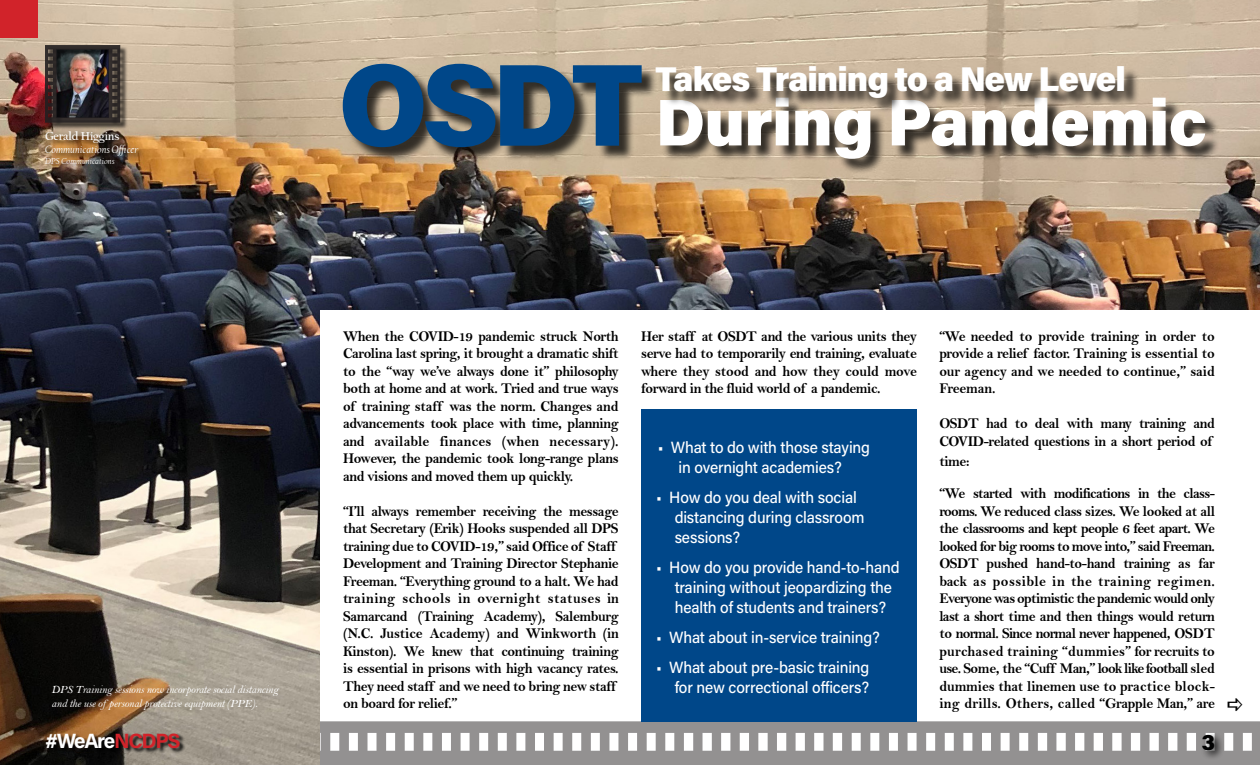
<style>
.page{position:relative;width:1260px;height:765px;background:#fff}
.page>*{position:absolute;margin:0;border:0;box-sizing:border-box;transform-origin:0 0}
.t1{font:116.88px "Acumin Variable Concept";color:#004789}
.t2{font:66px "Acumin Variable Concept";letter-spacing:.075em;color:#fff}
.t3{font:34.38px "Acumin Variable Concept";letter-spacing:.06em;color:#fff}
.t4{font:22.5px "Acumin Variable Concept";color:#000}
.t5{font:20.62px "Acumin Variable Concept";letter-spacing:-.025em;color:#fff}
.t6{font:16.25px "Acumin Variable Concept";letter-spacing:.015em;color:#fff;scale:.95 1}
.t7{font:15px/17.5px "Bell MT Bold";letter-spacing:-.03em;color:#000;text-align:justify;scale:.95 1}
.t8{font:700 12px "Californian FB";letter-spacing:-.02em;color:#fff}
.t9{font:11.25px "Bell MT Italic";letter-spacing:-.02em;color:#fff}
.t10{font:italic 11px "Californian FB";color:#fff}
.t11{font:italic 9px "Californian FB";color:#fff}
.s1{color:#d1232a}
</style>
<div class="page">
<img style="left:0;top:0;width:1260px;height:765px">
<div style="left:321px;top:310px;width:939px;height:455px;background:#fff"></div>
<svg style="left:321px;top:721px;width:939px;height:44px;fill:#939191"></svg>
<div style="left:0;top:0;width:38px;height:38px;background:#d1232a"></div>
<div style="left:46px;top:733px;width:139px;height:21px;background:#000;opacity:.9"></div>
<div style="left:1200px;top:732px;width:25px;height:28px;background:#000;opacity:.85"></div>
<div style="left:46px;top:46px;width:82px;height:84px;background:#000;opacity:.75"></div>
<img style="left:45px;top:45px;width:75px;height:77px">
<img style="left:43px;top:129px;width:103px;height:44px">
<div style="left:345px;top:66px;width:312px;height:97px;background:#000;opacity:.75"></div>
<div style="left:662px;top:100px;width:559px;height:74px;background:#000;opacity:.75"></div>
<div style="left:658px;top:68px;width:482px;height:45px;background:#000;opacity:.75"></div>
<div style="left:641px;top:409px;width:276px;height:312px;background:#004789"></div>
<p class="t8" style="left:45px;top:129px;width:76px">Gerald Higgins</p>
<p class="t10" style="left:45px;top:143px;width:95px">Communications Officer</p>
<p class="t11" style="left:45px;top:156px;width:71px">DPS Communications</p>
<p class="t1" style="left:338px;top:25px;width:297px">OSDT</p>
<p class="t3" style="left:656px;top:55px;width:469px">Takes Training to a New Level</p>
<p class="t2" style="left:656px;top:77px;width:546px">During Pandemic</p>
<p class="t7" style="left:641px;top:327px;width:292px">Her staff at OSDT and the various units they serve had to temporarily end training, evaluate where they stood and how they could move forward in the fluid world of a pandemic.</p>
<p class="t7" style="left:343px;top:327px;width:292px">When the COVID-19 pandemic struck North Carolina last spring, it brought a dramatic shift to the “way we’ve always done it” philosophy both at home and at work. Tried and true ways of training staff was the norm. Changes and advancements took place with time, planning and available finances (when necessary).<br>However, the pandemic took long-range plans and visions and moved them up quickly.</p>
<p class="t7" style="left:343px;top:502px;width:292px;text-align:left">“I’ll always remember receiving the message that Secretary (Erik) Hooks suspended all DPS training due to COVID-19,” said Office of Staff Development and Training Director Stephanie Freeman. “Everything ground to a halt. We had training schools in overnight statuses in Samarcand (Training Academy), Salemburg (N.C. Justice Academy) and Winkworth (in Kinston). We knew that continuing training is essential in prisons with high vacancy rates.<br>They need staff and we need to bring new staff on board for relief.”</p>
<p class="t6" style="left:658px;top:436px;width:225px">• What to do with those staying</p>
<p class="t6" style="left:678px;top:456px;width:173px">in overnight academies?</p>
<p class="t6" style="left:656px;top:486px;width:212px">• How do you deal with social</p>
<p class="t6" style="left:675px;top:506px;width:201px">distancing during classroom</p>
<p class="t6" style="left:675px;top:526px;width:70px">sessions?</p>
<p class="t6" style="left:656px;top:556px;width:258px">• How do you provide hand-to-hand</p>
<p class="t6" style="left:675px;top:576px;width:230px">training without jeopardizing the</p>
<p class="t6" style="left:675px;top:596px;width:224px">health of students and trainers?</p>
<p class="t6" style="left:656px;top:626px;width:237px">• What about in-service training?</p>
<p class="t6" style="left:656px;top:656px;width:226px">• What about pre-basic training</p>
<p class="t9" style="left:52px;top:683px;width:228px">DPS Training sessions now incorporate social distancing</p>
<p class="t6" style="left:675px;top:676px;width:206px">for new correctional officers?</p>
<p class="t9" style="left:52px;top:697px;width:207px">and the use of personal protective equipment (PPE).</p>
<p class="t7" style="left:939px;top:327px;width:292px">“We needed to provide training in order to provide a relief factor. Training is essential to our agency and we needed to continue,” said Freeman.</p>
<p class="t7" style="left:939px;top:415px;width:292px">OSDT had to deal with many training and<br>COVID-related questions in a short period of</p>
<p class="t7" style="left:939px;top:452px;width:33px">time:</p>
<p class="t7" style="left:939px;top:485px;width:292px">“We started with modifications in the class&shy;rooms. We reduced class sizes. We looked at all the classrooms and kept people 6 feet apart. We looked for big rooms to move into,” said Freeman.</p>
<p class="t7" style="left:939px;top:555px;width:292px">OSDT pushed hand-to-hand training as far back as possible in the training regimen.<br>Everyone was optimistic the pandemic would only last a short time and then things would return to normal. Since normal never happened, OSDT purchased training “dummies” for recruits to use. Some, the “Cuff Man,” look like football sled dummies that linemen use to practice block&shy;ing drills. Others, called “Grapple Man,” are</p>
<p class="t5" style="left:45px;top:727px;width:136px">#WeAre<span class="s1">NCDPS</span></p>
<p class="t4" style="left:1202px;top:727px;width:14px">3</p>
</div>
